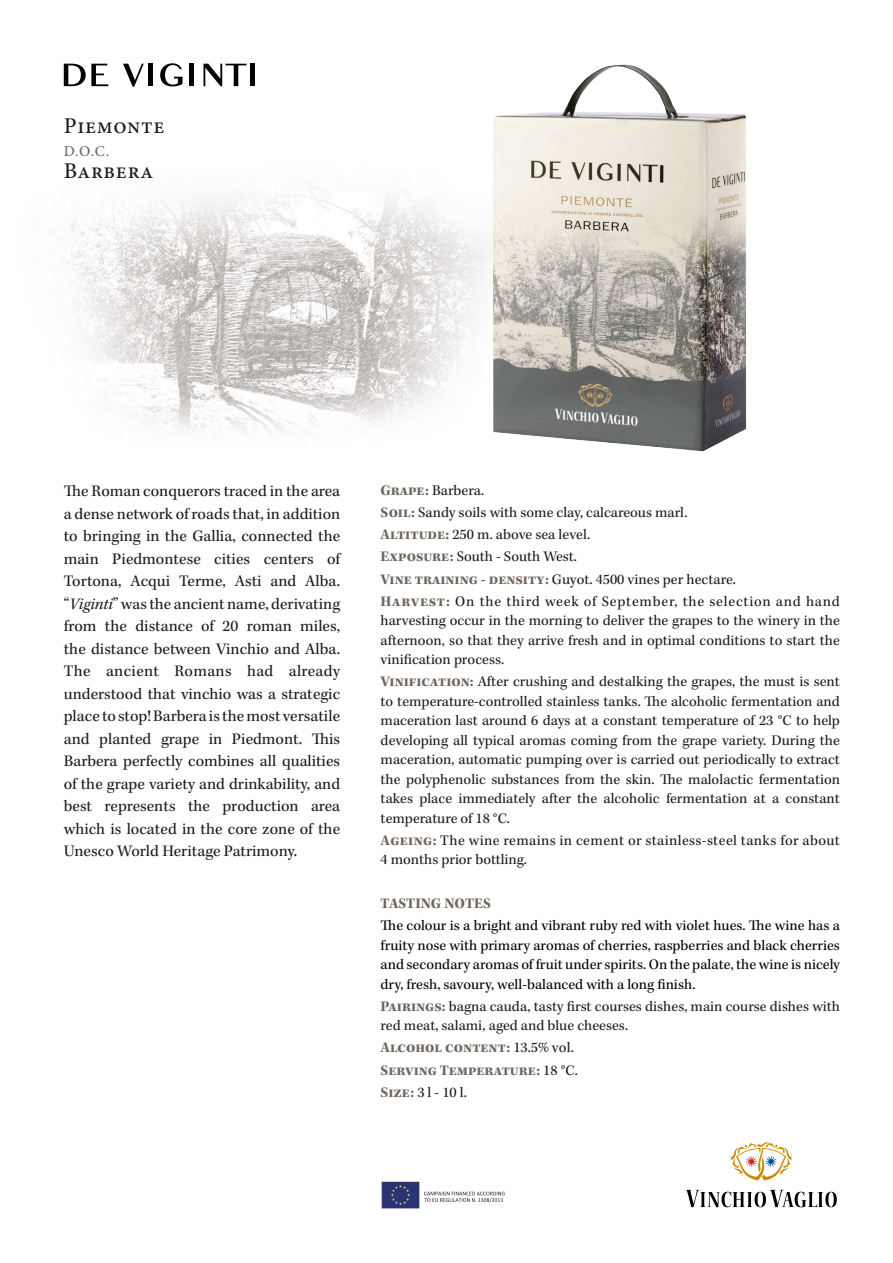
<style>
.page{position:relative;width:893px;height:1263px;background:#fff}
.page>*{position:absolute;margin:0;border:0;box-sizing:border-box;transform-origin:0 0}
.t1{font:500 22.5px "Minion Pro";letter-spacing:.03em;color:#1d1d1b}
.t2{font:16.5px/22.5px "Kepler Std";color:#1d1d1b;text-align:justify}
.t3{font:15px/19.5px "Kepler Std";color:#1d1d1b}
.t4{font:15px/19.5px "Kepler Std";color:#020304;text-align:justify}
.t5{font:15px/19.5px "Kepler Std";letter-spacing:.025em;color:#1d1d1b}
.t6{font:700 15px/22px "Kepler Std";color:#6e655e}
.t7{font:500 15px "Minion Pro";color:#6e655e}
.s1{font-style:italic}
.s2{font-weight:700;color:#6e655e}
.s3{font-weight:400;color:#1d1d1b}
</style>
<div class="page">
<svg style="left:685px;top:1190px;width:152px;height:17px"></svg>
<svg style="left:730px;top:1142px;width:62px;height:38px"></svg>
<img style="left:59px;top:192px;width:406px;height:241px">
<img style="left:465px;top:64px;width:282px;height:388px">
<svg style="left:64px;top:64px;width:44px;height:22px"></svg>
<svg style="left:160px;top:63px;width:22px;height:23px"></svg>
<hr style="left:250px;top:64px;width:4px;height:22px;background:#020304">
<hr style="left:190px;top:64px;width:4px;height:22px;background:#020304">
<hr style="left:149px;top:64px;width:4px;height:22px;background:#020304">
<svg style="left:123px;top:64px;width:21px;height:23px"></svg>
<svg style="left:203px;top:64px;width:43px;height:22px"></svg>
<svg style="left:424px;top:1192px;width:81px;height:10px"></svg>
<img style="left:382px;top:1182px;width:38px;height:27px">
<h1 class="t1" style="left:64px;top:111px;width:102px">Piemonte</h1>
<p class="t7" style="left:64px;top:141px;width:47px">D.O.C.</p>
<h1 class="t1" style="left:64px;top:156px;width:91px">Barbera</h1>
<p class="t2" style="left:64px;top:481px;width:278px">The Roman conquerors traced in the area a dense network of roads that, in addition to bringing in the Gallia, connected the main Piedmontese cities centers of Tortona, Acqui Terme, Asti and Alba. “<span class="s1">Viginti</span>” was the ancient name, derivating from the distance of 20 roman miles, the distance between Vinchio and Alba.<br>The ancient Romans had already understood that vinchio was a strategic place to stop! Barbera is the most versatile and planted grape in Piedmont. This Barbera perfectly combines all qualities of the grape variety and drinkability, and best represents the production area which is located in the core zone of the Unesco World Heritage Patrimony.</p>
<p class="t3" style="left:381px;top:480px;width:461px;line-height:22px"><span class="s2">Grape:</span> Barbera.<br><span class="s2">Soil:</span> Sandy soils with some clay, calcareous marl.<br><span class="s2">Altitude:</span> 250 m. above sea level.<br><span class="s2">Exposure:</span> South - South West.<br><span class="s2">Vine training - density:</span> Guyot. 4500 vines per hectare.<br><span class="s2">Harvest:</span> On the third week of September, the selection and hand</p>
<p class="t3" style="left:381px;top:611px;width:461px;text-align:justify">harvesting occur in the morning to deliver the grapes to the winery in the afternoon, so that they arrive fresh and in optimal conditions to start the vinification process.</p>
<p class="t3" style="left:381px;top:672px;width:461px;text-align:justify"><span class="s2">Vinification:</span> After crushing and destalking the grapes, the must is sent to temperature-controlled stainless tanks. The alcoholic fermentation and maceration last around 6 days at a constant temperature of 23 °C to help developing all typical aromas coming from the grape variety. During the maceration, automatic pumping over is carried out periodically to extract the polyphenolic substances from the skin. The malolactic fermentation takes place immediately after the alcoholic fermentation at a constant temperature of 18 °C.</p>
<p class="t5" style="left:381px;top:831px;width:461px"><span class="s2">Ageing:</span> The wine remains in cement or stainless-steel tanks for about<br>4 months prior bottling.</p>
<p class="t6" style="left:381px;top:893px;width:112px">TASTING NOTES</p>
<p class="t4" style="left:381px;top:916px;width:461px">The colour is a bright and vibrant ruby red with violet hues. The wine has a fruity nose with primary aromas of cherries, raspberries and black cherries and secondary aromas of fruit under spirits. On the palate, the wine is nicely dry, fresh, savoury, well-balanced with a long finish.</p>
<p class="t3" style="left:381px;top:997px;width:461px"><span class="s2">Pairings:</span> bagna cauda, tasty first courses dishes, main course dishes with red meat, salami, aged and blue cheeses.</p>
<p class="t6" style="left:381px;top:1037px;width:199px">Alcohol content: <span class="s3">13.5% vol.<br></span>Serving Temperature: <span class="s3">18 °C.<br></span>Size: <span class="s3">3 l - 10 l.</span></p>
</div>
